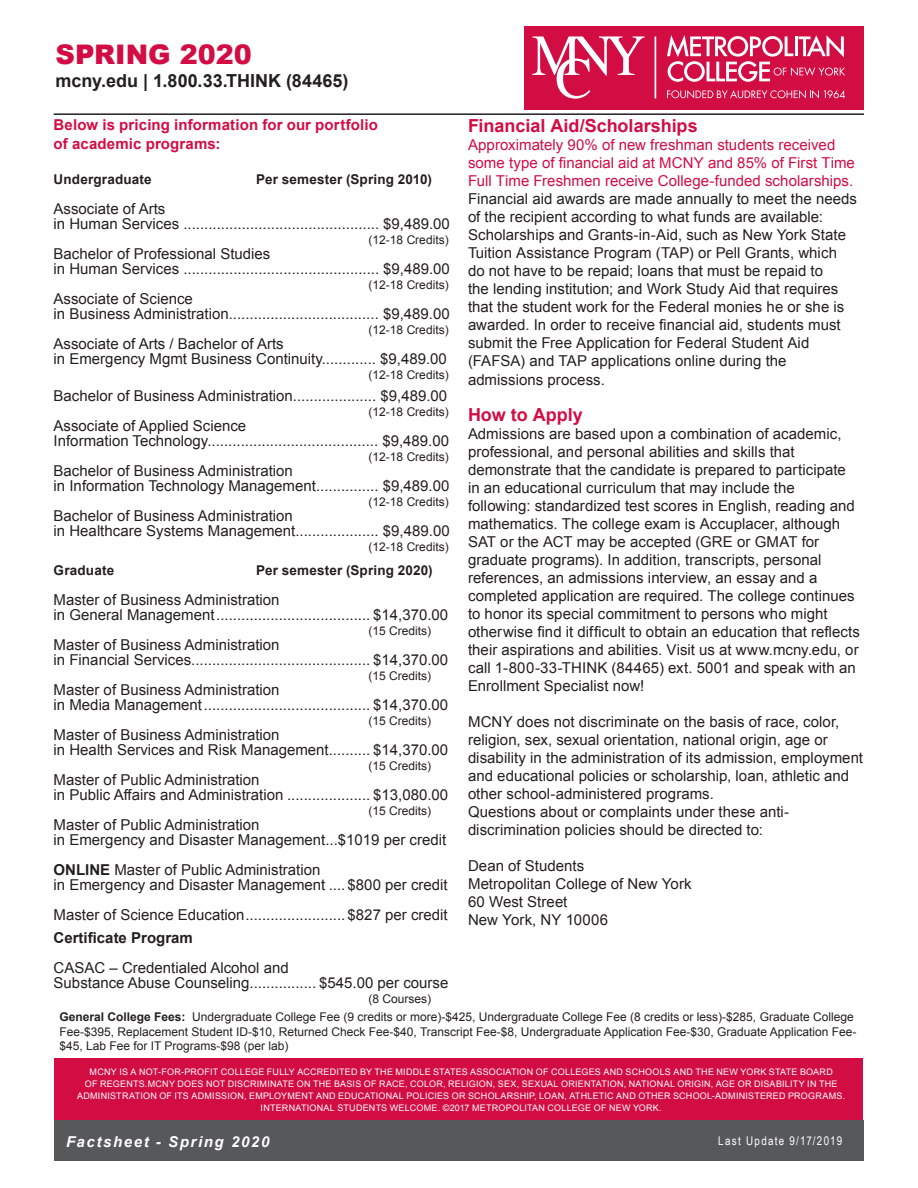
<style>
.page{position:relative;width:918px;height:1188px;background:#fff}
.page>*{position:absolute;margin:0;border:0;box-sizing:border-box;transform-origin:0 0}
.t1{font:900 27px "Arial";color:#d20d44}
.t2{font:700 18px "Arial";color:#d20d44}
.t3{font:700 18px "Arial";color:#231f20}
.t4{font:15px/18px "Arial";color:#231f20}
.t5{font:700 15px "Arial";letter-spacing:.01em;color:#d20d44}
.t6{font:italic 700 15px "Arial";letter-spacing:.105em;color:#fff}
.t7{font:700 15px "Arial";color:#231f20}
.t8{font:700 13.5px "Arial";letter-spacing:.015em;color:#231f20}
.t9{font:12px/14.4px "Arial";color:#231f20}
.t10{font:12px "Arial Narrow";letter-spacing:.105em;color:#fff}
.t11{font:9px/12px "Arial";letter-spacing:.025em;color:#fff;text-align:center}
.s1{font-weight:700}
.s2{color:#d20d44}
</style>
<div class="page">
<div style="left:54px;top:1058px;width:809px;height:63px;background:#d20d44"></div>
<div style="left:54px;top:1120px;width:810px;height:41px;background:#57585a"></div>
<div style="left:524px;top:26px;width:340px;height:83px;background:#d20d44"></div>
<svg style="left:655px;top:37px;width:1px;height:61px"></svg>
<svg style="left:532px;top:36px;width:113px;height:63px"></svg>
<svg style="left:667px;top:90px;width:178px;height:8px"></svg>
<svg style="left:667px;top:35px;width:178px;height:47px"></svg>
<hr style="left:54px;top:113px;width:810px;height:2px;background:#231f20">
<p class="t1" style="left:56px;top:35px;width:198px">SPRING 2020</p>
<p class="t3" style="left:56px;top:69px;width:294px">mcny.edu | 1.800.33.THINK (84465)</p>
<p class="t5" style="left:54px;top:115px;width:326px">Below is pricing information for our portfolio</p>
<p class="t5" style="left:54px;top:134px;width:168px">of academic programs:</p>
<p class="t8" style="left:54px;top:170px;width:100px">Undergraduate</p>
<p class="t8" style="left:256px;top:170px;width:177px">Per semester (Spring 2010)</p>
<p class="t4" style="left:54px;top:200px;width:113px">Associate of Arts</p>
<p class="t4" style="left:54px;top:215px;width:398px">in Human Services ............................................... $9,489.00</p>
<p class="t9" style="left:369px;top:233px;width:82px">(12-18 Credits)</p>
<p class="t4" style="left:54px;top:245px;width:218px">Bachelor of Professional Studies</p>
<p class="t4" style="left:54px;top:260px;width:398px">in Human Services ............................................... $9,489.00</p>
<p class="t9" style="left:369px;top:278px;width:82px">(12-18 Credits)</p>
<p class="t4" style="left:54px;top:290px;width:141px">Associate of Science</p>
<p class="t4" style="left:54px;top:305px;width:398px">in Business Administration.................................... $9,489.00</p>
<p class="t9" style="left:369px;top:323px;width:82px">(12-18 Credits)</p>
<p class="t4" style="left:54px;top:335px;width:232px">Associate of Arts / Bachelor of Arts</p>
<p class="t4" style="left:54px;top:350px;width:395px">in Emergency Mgmt Business Continuity............. $9,489.00</p>
<p class="t9" style="left:369px;top:368px;width:82px">(12-18 Credits)</p>
<p class="t4" style="left:54px;top:387px;width:395px">Bachelor of Business Administration.................... $9,489.00</p>
<p class="t9" style="left:369px;top:405px;width:82px">(12-18 Credits)</p>
<p class="t4" style="left:54px;top:417px;width:194px">Associate of Applied Science</p>
<p class="t4" style="left:54px;top:432px;width:397px">Information Technology......................................... $9,489.00</p>
<p class="t9" style="left:369px;top:450px;width:82px">(12-18 Credits)</p>
<p class="t4" style="left:54px;top:462px;width:241px">Bachelor of Business Administration</p>
<p class="t4" style="left:54px;top:477px;width:397px">in Information Technology Management............... $9,489.00</p>
<p class="t9" style="left:369px;top:495px;width:82px">(12-18 Credits)</p>
<p class="t4" style="left:54px;top:507px;width:241px">Bachelor of Business Administration</p>
<p class="t4" style="left:54px;top:522px;width:398px">in Healthcare Systems Management.................... $9,489.00</p>
<p class="t9" style="left:369px;top:540px;width:82px">(12-18 Credits)</p>
<p class="t8" style="left:54px;top:561px;width:62px">Graduate</p>
<p class="t8" style="left:256px;top:561px;width:178px">Per semester (Spring 2020)</p>
<p class="t4" style="left:54px;top:591px;width:227px">Master of Business Administration</p>
<p class="t4" style="left:54px;top:606px;width:396px">in General Management..................................... $14,370.00</p>
<p class="t9" style="left:369px;top:624px;width:64px">(15 Credits)</p>
<p class="t4" style="left:54px;top:636px;width:227px">Master of Business Administration</p>
<p class="t4" style="left:54px;top:651px;width:396px">in Financial Services........................................... $14,370.00</p>
<p class="t9" style="left:369px;top:669px;width:64px">(15 Credits)</p>
<p class="t4" style="left:54px;top:681px;width:227px">Master of Business Administration</p>
<p class="t4" style="left:54px;top:696px;width:396px">in Media Management........................................ $14,370.00</p>
<p class="t9" style="left:369px;top:714px;width:64px">(15 Credits)</p>
<p class="t4" style="left:54px;top:726px;width:227px">Master of Business Administration</p>
<p class="t4" style="left:54px;top:741px;width:396px">in Health Services and Risk Management.......... $14,370.00</p>
<p class="t9" style="left:369px;top:759px;width:64px">(15 Credits)</p>
<p class="t4" style="left:54px;top:771px;width:207px">Master of Public Administration</p>
<p class="t4" style="left:54px;top:786px;width:396px">in Public Affairs and Administration .................... $13,080.00</p>
<p class="t9" style="left:369px;top:804px;width:64px">(15 Credits)</p>
<p class="t4" style="left:54px;top:816px;width:207px">Master of Public Administration</p>
<p class="t4" style="left:54px;top:831px;width:394px">in Emergency and Disaster Management...$1019 per credit</p>
<p class="t4" style="left:54px;top:861px;width:268px"><span class="s1">ONLINE</span> Master of Public Administration</p>
<p class="t4" style="left:54px;top:876px;width:396px">in Emergency and Disaster Management .... $800 per credit</p>
<p class="t4" style="left:54px;top:906px;width:396px">Master of Science Education........................ $827 per credit</p>
<p class="t7" style="left:54px;top:928px;width:141px">Certificate Program</p>
<p class="t4" style="left:54px;top:959px;width:237px">CASAC – Credentialed Alcohol and</p>
<p class="t4" style="left:54px;top:974px;width:396px">Substance Abuse Counseling................ $545.00 per course</p>
<p class="t9" style="left:369px;top:992px;width:64px">(8 Courses)</p>
<p class="t2" style="left:468px;top:114px;width:231px">Financial Aid/Scholarships</p>
<p class="t4" style="left:468px;top:136px;width:391px"><span class="s2">Approximately 90% of new freshman students received some type of financial aid at MCNY and 85% of First Time Full Time Freshmen receive College-funded scholarships.<br></span>Financial aid awards are made annually to meet the needs of the recipient according to what funds are available:<br>Scholarships and Grants-in-Aid, such as New York State Tuition Assistance Program (TAP) or Pell Grants, which do not have to be repaid; loans that must be repaid to<br>the lending institution; and Work Study Aid that requires that the student work for the Federal monies he or she is awarded. In order to receive financial aid, students must</p>
<p class="t4" style="left:468px;top:334px;width:343px">submit the Free Application for Federal Student Aid (FAFSA) and TAP applications online during the admissions process.</p>
<p class="t2" style="left:468px;top:403px;width:116px">How to Apply</p>
<p class="t4" style="left:468px;top:425px;width:394px">Admissions are based upon a combination of academic, professional, and personal abilities and skills that demonstrate that the candidate is prepared to participate in an educational curriculum that may include the following: standardized test scores in English, reading and mathematics. The college exam is Accuplacer, although SAT or the ACT may be accepted (GRE or GMAT for graduate programs). In addition, transcripts, personal references, an admissions interview, an essay and a completed application are required. The college continues to honor its special commitment to persons who might otherwise find it difficult to obtain an education that reflects their aspirations and abilities. Visit us at www.mcny.edu, or call 1-800-33-THINK (84465) ext. 5001 and speak with an Enrollment Specialist now!</p>
<p class="t4" style="left:468px;top:713px;width:397px">MCNY does not discriminate on the basis of race, color, religion, sex, sexual orientation, national origin, age or disability in the administration of its admission, employment and educational policies or scholarship, loan, athletic and other school-administered programs.</p>
<p class="t4" style="left:468px;top:803px;width:323px">Questions about or complaints under these anti&shy;discrimination policies should be directed to:</p>
<p class="t4" style="left:468px;top:857px;width:118px">Dean of Students</p>
<p class="t4" style="left:468px;top:875px;width:225px">Metropolitan College of New York</p>
<p class="t4" style="left:468px;top:893px;width:101px">60 West Street</p>
<p class="t4" style="left:468px;top:911px;width:142px">New York, NY 10006</p>
<p class="t9" style="left:59px;top:1010px;width:799px"><span class="s1">General College Fees:</span> Undergraduate College Fee (9 credits or more)-$425, Undergraduate College Fee (8 credits or less)-$285, Graduate College<br>Fee-$395, Replacement Student ID-$10, Returned Check Fee-$40, Transcript Fee-$8, Undergraduate Application Fee-$30, Graduate Application Fee-$45, Lab Fee for IT Programs-$98 (per lab)</p>
<p class="t11" style="left:77px;top:1066px;width:770px">MCNY IS A NOT-FOR-PROFIT COLLEGE FULLY ACCREDITED BY THE MIDDLE STATES ASSOCIATION OF COLLEGES AND SCHOOLS AND THE NEW YORK STATE BOARD<br>OF REGENTS.MCNY DOES NOT DISCRIMINATE ON THE BASIS OF RACE, COLOR, RELIGION, SEX, SEXUAL ORIENTATION, NATIONAL ORIGIN, AGE OR DISABILITY IN THE ADMINISTRATION OF ITS ADMISSION, EMPLOYMENT AND EDUCATIONAL POLICIES OR SCHOLARSHIP, LOAN, ATHLETIC AND OTHER SCHOOL-ADMINISTERED PROGRAMS.<br>INTERNATIONAL STUDENTS WELCOME. ©2017 METROPOLITAN COLLEGE OF NEW YORK.</p>
<p class="t6" style="left:66px;top:1132px;width:205px">Factsheet - Spring 2020</p>
<p class="t10" style="left:718px;top:1132px;width:125px">Last Update 9/17/2019</p>
</div>
